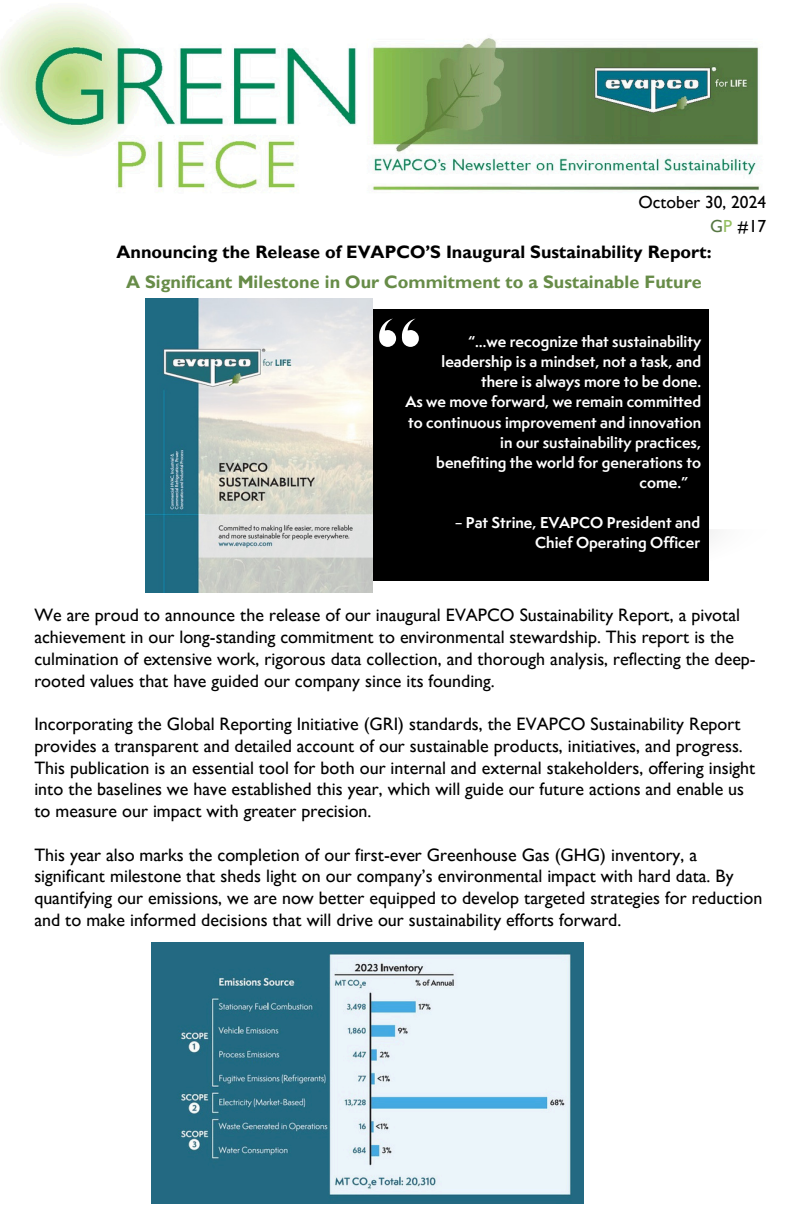
<style>
.page{position:relative;width:792px;height:1224px;background:#fff}
.page>*{position:absolute;margin:0;border:0;box-sizing:border-box;transform-origin:0 0}
.t1{font:500 18px/21.8px "Gill Sans MT Std";color:#000}
.t2{font:700 18px/30px "Gill Sans MT Std";color:#000;text-align:center}
.t3{font:500 17.5px/24px "Gill Sans MT Std";color:#000;text-align:right}
.t4{font:700 14.5px/20.2px "Semplicita Pro";color:#fff;text-align:right}
.s1{color:#577743}
.s2{color:#93be5f}
.s3{color:#678c48}
.s4{font-family:"Noto Sans Gurmukhi";font-weight:400}
</style>
<div class="page">
<div style="left:373px;top:309px;width:335px;height:272px;background:#000"></div>
<svg style="left:379px;top:319px;width:17px;height:28px"></svg>
<svg style="left:402px;top:319px;width:17px;height:28px"></svg>
<img style="left:152px;top:943px;width:432px;height:261px">
<img style="left:146px;top:298px;width:227px;height:295px">
<img style="left:0;top:7px;width:760px;height:186px">
<p class="t3" style="left:639px;top:193px;width:129px">October 30, 2024<br><span class="s1">G</span><span class="s2">P</span> #17</p>
<p class="t2" style="left:116px;top:240px;width:597px">Announcing the Release of EVAPCO’S Inaugural Sustainability Report:<br><span class="s3">A Significant Milestone in Our Commitment to a Sustainable Future</span></p>
<h1 class="t4" style="left:405px;top:331px;width:297px">“…we recognize that sustainability leadership is a mindset, not a task, and there is always more to be done.<br>As we move forward, we remain committed to continuous improvement and innovation in our sustainability practices,<br>benefiting the world for generations to</h1>
<h1 class="t4" style="left:640px;top:472px;width:50px">come.”</h1>
<h1 class="t4" style="left:455px;top:512px;width:247px"><span class="s4">–</span> Pat Strine, EVAPCO President and<br>Chief Operating Officer</h1>
<p class="t1" style="left:34px;top:607px;width:723px">We are proud to announce the release of our inaugural EVAPCO Sustainability Report, a pivotal achievement in our long-standing commitment to environmental stewardship. This report is the culmination of extensive work, rigorous data collection, and thorough analysis, reflecting the deep&shy;rooted values that have guided our company since its founding.</p>
<p class="t1" style="left:34px;top:716px;width:723px">Incorporating the Global Reporting Initiative (GRI) standards, the EVAPCO Sustainability Report provides a transparent and detailed account of our sustainable products, initiatives, and progress.<br>This publication is an essential tool for both our internal and external stakeholders, offering insight into the baselines we have established this year, which will guide our future actions and enable us to measure our impact with greater precision.</p>
<p class="t1" style="left:34px;top:846px;width:730px">This year also marks the completion of our first-ever Greenhouse Gas (GHG) inventory, a significant milestone that sheds light on our company’s environmental impact with hard data. By quantifying our emissions, we are now better equipped to develop targeted strategies for reduction and to make informed decisions that will drive our sustainability efforts forward.</p>
</div>
